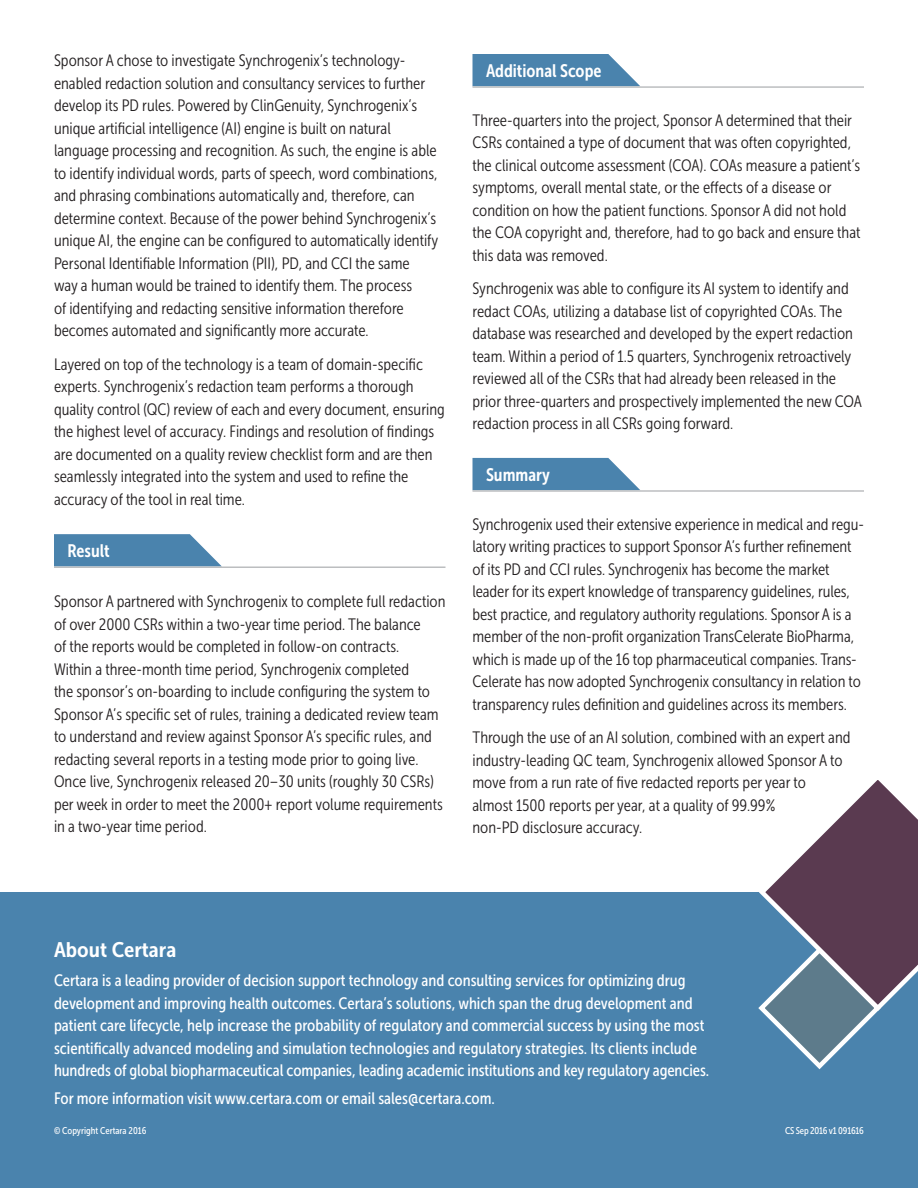
<style>
.page{position:relative;width:918px;height:1188px;background:#fff}
.page>*{position:absolute;margin:0;border:0;box-sizing:border-box;transform-origin:0 0}
.t1{font:21px "Museo Sans Cond 700";color:#fff;scale:1.1 1}
.t2{font:18px "Museo Sans Cond 700";color:#fff}
.t3{font:16.5px/22.5px "Museo Sans Cond 300";color:#231f20}
.t4{font:16.5px/22.5px "Museo Sans Cond 500";color:#fff}
.t5{font:9.75px "Museo Sans Cond 500";letter-spacing:-.01em;color:#fff}
</style>
<div class="page">
<div style="left:0;top:892px;width:918px;height:296px;background:#4a83ad"></div>
<svg style="left:758px;top:780px;width:160px;height:290px"></svg>
<svg style="left:54px;top:534px;width:168px;height:32px;background:#5c8fb5"></svg>
<hr style="left:54px;top:566px;width:392px;height:2px;background:#bcbec0">
<svg style="left:472px;top:458px;width:168px;height:32px;background:#5b8eb4"></svg>
<hr style="left:472px;top:490px;width:392px;height:2px;background:#bcbec0">
<svg style="left:472px;top:54px;width:168px;height:32px;background:#5b8fb4"></svg>
<hr style="left:472px;top:86px;width:392px;height:2px;background:#bcbec0">
<p class="t3" style="left:54px;top:50px;width:386px">Sponsor A chose to investigate Synchrogenix’s technology&shy;enabled redaction solution and consultancy services to further develop its PD rules. Powered by ClinGenuity, Synchrogenix’s unique artificial intelligence (AI) engine is built on natural language processing and recognition. As such, the engine is able to identify individual words, parts of speech, word combinations, and phrasing combinations automatically and, therefore, can determine context. Because of the power behind Synchrogenix’s unique AI, the engine can be configured to automatically identify Personal Identifiable Information (PII), PD, and CCI the same<br>way a human would be trained to identify them. The process<br>of identifying and redacting sensitive information therefore becomes automated and significantly more accurate.</p>
<p class="t3" style="left:54px;top:353px;width:392px">Layered on top of the technology is a team of domain-specific experts. Synchrogenix’s redaction team performs a thorough quality control (QC) review of each and every document, ensuring the highest level of accuracy. Findings and resolution of findings are documented on a quality review checklist form and are then seamlessly integrated into the system and used to refine the accuracy of the tool in real time.</p>
<p class="t2" style="left:68px;top:541px;width:44px">Result</p>
<p class="t3" style="left:54px;top:591px;width:393px">Sponsor A partnered with Synchrogenix to complete full redaction of over 2000 CSRs within a two-year time period. The balance<br>of the reports would be completed in follow-on contracts.<br>Within a three-month time period, Synchrogenix completed<br>the sponsor’s on-boarding to include configuring the system to Sponsor A’s specific set of rules, training a dedicated review team to understand and review against Sponsor A’s specific rules, and redacting several reports in a testing mode prior to going live.<br>Once live, Synchrogenix released 20–30 units (roughly 30 CSRs) per week in order to meet the 2000+ report volume requirements in a two-year time period.</p>
<p class="t2" style="left:486px;top:61px;width:117px">Additional Scope</p>
<p class="t3" style="left:473px;top:109px;width:389px">Three-quarters into the project, Sponsor A determined that their CSRs contained a type of document that was often copyrighted, the clinical outcome assessment (COA). COAs measure a patient’s symptoms, overall mental state, or the effects of a disease or condition on how the patient functions. Sponsor A did not hold the COA copyright and, therefore, had to go back and ensure that this data was removed.</p>
<p class="t3" style="left:473px;top:277px;width:391px">Synchrogenix was able to configure its AI system to identify and redact COAs, utilizing a database list of copyrighted COAs. The database was researched and developed by the expert redaction team. Within a period of 1.5 quarters, Synchrogenix retroactively reviewed all of the CSRs that had already been released in the prior three-quarters and prospectively implemented the new COA redaction process in all CSRs going forward.</p>
<p class="t2" style="left:486px;top:465px;width:65px">Summary</p>
<p class="t3" style="left:473px;top:513px;width:393px">Synchrogenix used their extensive experience in medical and regu&shy;latory writing practices to support Sponsor A’s further refinement of its PD and CCI rules. Synchrogenix has become the market leader for its expert knowledge of transparency guidelines, rules, best practice, and regulatory authority regulations. Sponsor A is a member of the non-profit organization TransCelerate BioPharma, which is made up of the 16 top pharmaceutical companies. Trans-Celerate has now adopted Synchrogenix consultancy in relation to transparency rules definition and guidelines across its members.</p>
<p class="t3" style="left:473px;top:726px;width:380px">Through the use of an AI solution, combined with an expert and industry-leading QC team, Synchrogenix allowed Sponsor A to move from a run rate of five redacted reports per year to<br>almost 1500 reports per year, at a quality of 99.99%<br>non-PD disclosure accuracy.</p>
<p class="t1" style="left:54px;top:938px;width:113px">About Certara</p>
<p class="t4" style="left:54px;top:969px;width:657px">Certara is a leading provider of decision support technology and consulting services for optimizing drug development and improving health outcomes. Certara’s solutions, which span the drug development and patient care lifecycle, help increase the probability of regulatory and commercial success by using the most scientifically advanced modeling and simulation technologies and regulatory strategies. Its clients include hundreds of global biopharmaceutical companies, leading academic institutions and key regulatory agencies.</p>
<p class="t4" style="left:54px;top:1087px;width:442px">For more information visit www.certara.com or email sales@certara.com.</p>
<p class="t5" style="left:54px;top:1126px;width:94px">© Copyright Certara 2016</p>
<p class="t5" style="left:785px;top:1126px;width:80px">CS Sep 2016 v1 091616</p>
</div>
